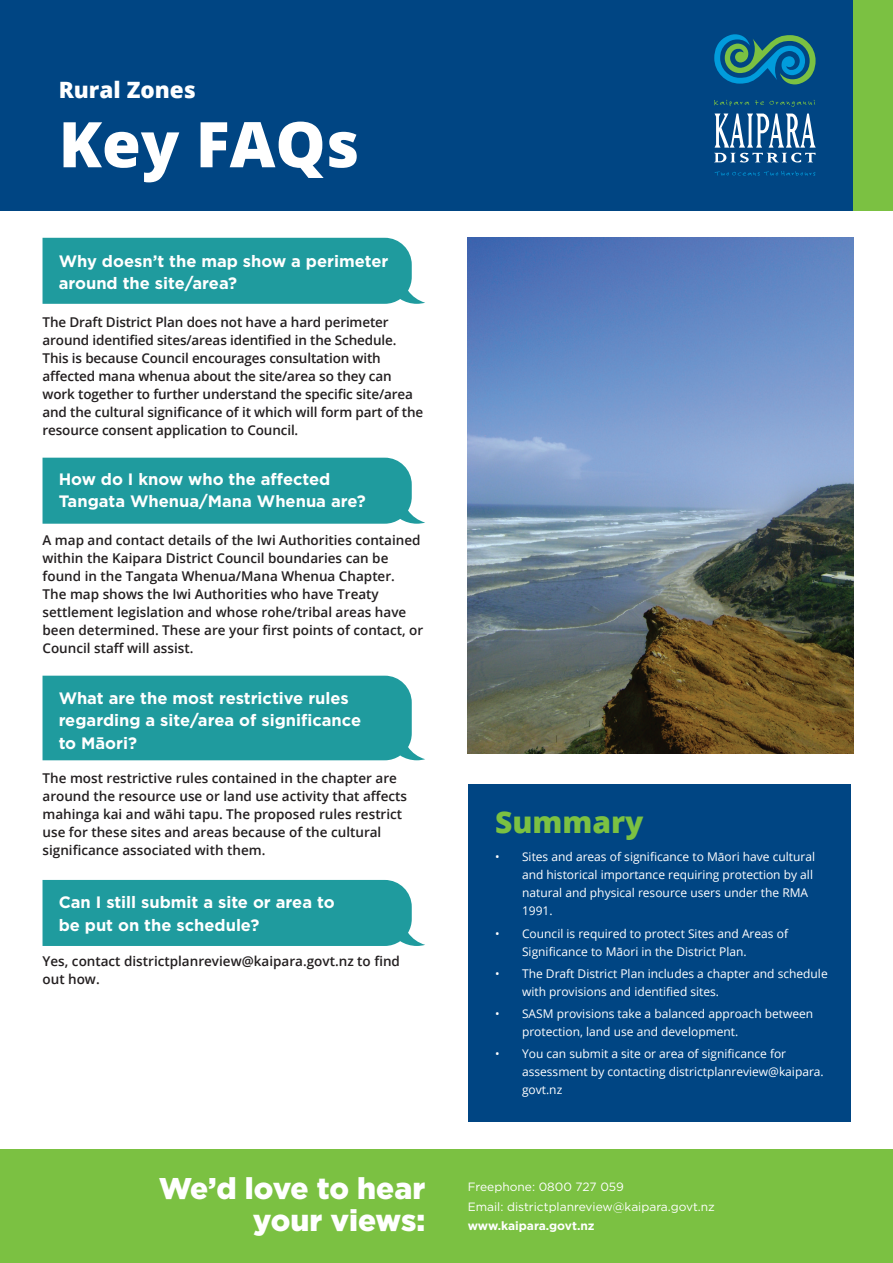
<style>
.page{position:relative;width:893px;height:1263px;background:#fff}
.page>*{position:absolute;margin:0;border:0;box-sizing:border-box;transform-origin:0 0}
.t1{font:800 63px "Open Sans";color:#fff}
.t2{font:900 30px "Gotham";color:#fff}
.t3{font:800 30px "Open Sans";color:#7bc142}
.t4{font:800 22.5px "Open Sans";color:#fff}
.t5{font:700 16.5px/22.5px "Gotham";color:#fff}
.t6{font:600 13.5px/18px "Open Sans";color:#231f20}
.t7{font:12px/18px "Open Sans";color:#fff}
.t8{font:12px "Gotham HTF";color:#fff}
.t9{font:700 12px "Gotham HTF";color:#fff}
</style>
<div class="page">
<div style="left:0;top:0;width:893px;height:210px;background:#004583"></div>
<div style="left:853px;top:0;width:40px;height:210px;background:#7bc142"></div>
<svg style="left:714px;top:34px;width:101px;height:50px"></svg>
<svg style="left:714px;top:114px;width:102px;height:48px"></svg>
<svg style="left:714px;top:171px;width:101px;height:5px"></svg>
<svg style="left:714px;top:100px;width:35px;height:6px"></svg>
<svg style="left:755px;top:100px;width:60px;height:7px"></svg>
<div style="left:0;top:1149px;width:893px;height:114px;background:#7bc142"></div>
<div style="left:43px;top:238px;width:382px;height:66px;background:#1f9b9e"></div>
<div style="left:43px;top:458px;width:382px;height:66px;background:#1f9b9e"></div>
<div style="left:43px;top:676px;width:382px;height:84px;background:#1f9b9e"></div>
<div style="left:43px;top:880px;width:382px;height:66px;background:#1f9b9e"></div>
<div style="left:468px;top:784px;width:382px;height:337px;background:#004583"></div>
<img style="left:468px;top:238px;width:385px;height:516px">
<h3 class="t4" style="left:59px;top:73px;width:139px">Rural Zones</h3>
<h1 class="t1" style="left:59px;top:96px;width:302px">Key FAQs</h1>
<p class="t5" style="left:59px;top:250px;width:331px">Why doesn’t the map show a perimeter around the site/area?</p>
<p class="t6" style="left:43px;top:313px;width:382px">The Draft District Plan does not have a hard perimeter around identified sites/areas identified in the Schedule.<br>This is because Council encourages consultation with affected mana whenua about the site/area so they can work together to further understand the specific site/area and the cultural significance of it which will form part of the resource consent application to Council.</p>
<p class="t5" style="left:59px;top:468px;width:309px">How do I know who the affected<br>Tangata Whenua/Mana Whenua are?</p>
<p class="t6" style="left:43px;top:531px;width:382px">A map and contact details of the Iwi Authorities contained within the Kaipara District Council boundaries can be found in the Tangata Whenua/Mana Whenua Chapter.<br>The map shows the Iwi Authorities who have Treaty settlement legislation and whose rohe/tribal areas have been determined. These are your first points of contact, or Council staff will assist.</p>
<p class="t5" style="left:59px;top:686px;width:304px">What are the most restrictive rules regarding a site/area of significance to Māori?</p>
<p class="t6" style="left:43px;top:769px;width:366px">The most restrictive rules contained in the chapter are around the resource use or land use activity that affects mahinga kai and wāhi tapu. The proposed rules restrict use for these sites and areas because of the cultural significance associated with them.</p>
<p class="t5" style="left:59px;top:891px;width:277px">Can I still submit a site or area to be put on the schedule?</p>
<p class="t6" style="left:43px;top:952px;width:359px">Yes, contact districtplanreview@kaipara.govt.nz to find out how.</p>
<h2 class="t3" style="left:495px;top:799px;width:150px">Summary</h2>
<p class="t7" style="left:522px;top:848px;width:295px;text-indent:-27px">• Sites and areas of significance to Māori have cultural and historical importance requiring protection by all natural and physical resource users under the RMA 1991.</p>
<p class="t7" style="left:522px;top:924px;width:267px;text-indent:-27px">• Council is required to protect Sites and Areas of<br>Significance to Māori in the District Plan.</p>
<p class="t7" style="left:522px;top:964px;width:307px;text-indent:-27px">• The Draft District Plan includes a chapter and schedule with provisions and identified sites.</p>
<p class="t7" style="left:522px;top:1004px;width:293px;text-indent:-27px">• SASM provisions take a balanced approach between protection, land use and development.</p>
<p class="t7" style="left:522px;top:1045px;width:303px;text-indent:-27px">• You can submit a site or area of significance for assessment by contacting districtplanreview@kaipara. govt.nz</p>
<h2 class="t2" style="left:159px;top:1167px;width:268px">We’d love to hear</h2>
<p class="t8" style="left:468px;top:1180px;width:158px">Freephone: 0800 727 059</p>
<h2 class="t2" style="left:253px;top:1199px;width:174px">your views:</h2>
<p class="t8" style="left:468px;top:1200px;width:249px">Email: districtplanreview@kaipara.govt.nz</p>
<p class="t9" style="left:468px;top:1219px;width:128px">www.kaipara.govt.nz</p>
</div>
